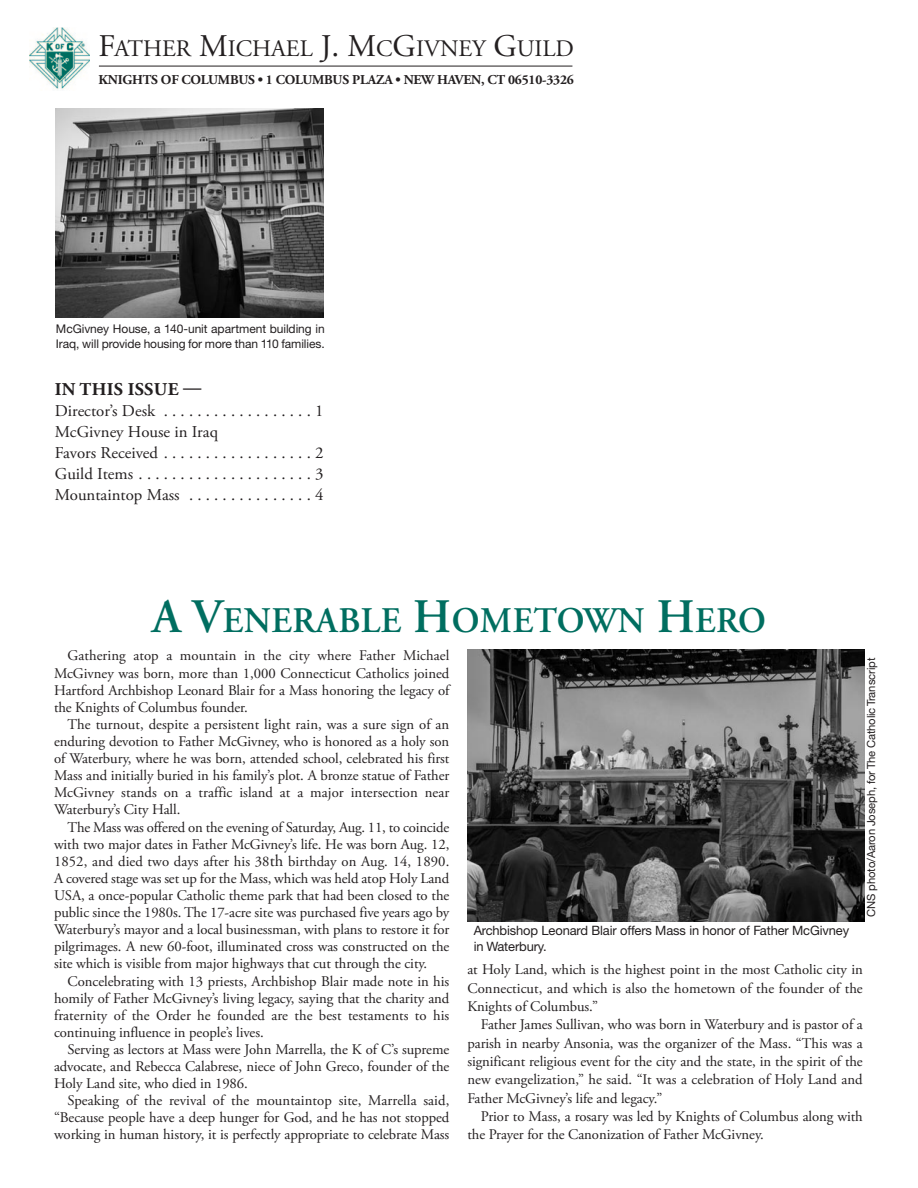
<style>
.page{position:relative;width:918px;height:1188px;background:#fff}
.page>*{position:absolute;margin:0;border:0;box-sizing:border-box;transform-origin:0 0}
.t1{font:600 36px "Adobe Garamond Pro";letter-spacing:.015em;color:#006e60}
.t2{font:23.7px "Adobe Garamond Pro";color:#231f20}
.t3{font:700 18px "Adobe Garamond Pro";letter-spacing:.015em;color:#231f20}
.t4{font:16.5px "Adobe Garamond Pro";color:#231f20}
.t5{font:14.7px/17.1px "Adobe Garamond Pro";letter-spacing:-.005em;color:#231f20;text-align:justify}
.t6{font:700 13.5px "Adobe Garamond Pro";letter-spacing:-.015em;color:#231f20}
.t7{font:12.9px "Helvetica Neue CE";letter-spacing:-.01em;color:#231f20}
.t8{font:12px/14.7px "Helvetica Neue CE";letter-spacing:-.01em;color:#231f20}
.t9{font:11.25px "Helvetica Neue CE";letter-spacing:-.01em;color:#231f20}
.s1{font-size:31.5px}
.s2{font-size:48px}
.s3{font-size:16.5px}
</style>
<div class="page">
<img style="left:29px;top:27px;width:61px;height:62px">
<hr style="left:99px;top:66px;width:473px;height:1px;background:#231f20">
<img style="left:56px;top:108px;width:268px;height:209px">
<img style="left:467px;top:650px;width:397px;height:272px">
<p class="t2" style="left:98px;top:39px;width:477px"><span class="s1">F</span>ATHER <span class="s1">M</span>ICHAEL <span class="s1">J. M</span>C<span class="s1">G</span>IVNEY <span class="s1">G</span>UILD</p>
<p class="t6" style="left:98px;top:75px;width:477px">KNIGHTS OF COLUMBUS • 1 COLUMBUS PLAZA • NEW HAVEN, CT 06510-3326</p>
<p class="t8" style="left:56px;top:323px;width:270px">McGivney House, a 140-unit apartment building in<br>Iraq, will provide housing for more than 110 families.</p>
<p class="t3" style="left:55px;top:382px;width:148px">IN THIS ISSUE —</p>
<p class="t4" style="left:55px;top:404px;width:270px">Director’s Desk . . . . . . . . . . . . . . . . . . 1</p>
<p class="t4" style="left:55px;top:425px;width:165px">McGivney House in Iraq</p>
<p class="t4" style="left:55px;top:446px;width:270px">Favors Received . . . . . . . . . . . . . . . . . . 2</p>
<p class="t4" style="left:55px;top:467px;width:270px">Guild Items . . . . . . . . . . . . . . . . . . . . . 3</p>
<p class="t4" style="left:55px;top:488px;width:270px">Mountaintop Mass . . . . . . . . . . . . . . . 4</p>
<p class="t1" style="left:152px;top:606px;width:615px"><span class="s2">A V</span>ENERABLE <span class="s2">H</span>OMETOWN <span class="s2">H</span>ERO</p>
<p class="t5" style="left:54px;top:649px;width:397px;text-indent:14px">Gathering atop a mountain in the city where Father Michael McGivney was born, more than 1,000 Connecticut Catholics joined Hartford Archbishop Leonard Blair for a Mass honoring the legacy of the Knights of Columbus founder.</p>
<p class="t5" style="left:54px;top:717px;width:397px;text-indent:14px">The turnout, despite a persistent light rain, was a sure sign of an enduring devotion to Father McGivney, who is honored as a holy son of Waterbury, where he was born, attended school, celebrated his first Mass and initially buried in his family’s plot. A bronze statue of Father McGivney stands on a traffic island at a major intersection near Waterbury’s City Hall.</p>
<p class="t5" style="left:54px;top:820px;width:397px;text-indent:14px">The Mass was offered on the evening of Saturday, Aug. 11, to coincide with two major dates in Father McGivney’s life. He was born Aug. 12, 1852, and died two days after his 38<span class="s3">th</span> birthday on Aug. 14, 1890.<br>A covered stage was set up for the Mass, which was held atop Holy Land USA, a once-popular Catholic theme park that had been closed to the public since the 1980s. The 17-acre site was purchased five years ago by Waterbury’s mayor and a local businessman, with plans to restore it for pilgrimages. A new 60-foot, illuminated cross was constructed on the site which is visible from major highways that cut through the city.</p>
<p class="t5" style="left:54px;top:974px;width:397px;text-indent:14px">Concelebrating with 13 priests, Archbishop Blair made note in his homily of Father McGivney’s living legacy, saying that the charity and fraternity of the Order he founded are the best testaments to his continuing influence in people’s lives.</p>
<p class="t5" style="left:54px;top:1042px;width:397px;text-indent:14px">Serving as lectors at Mass were John Marrella, the K of C’s supreme advocate, and Rebecca Calabrese, niece of John Greco, founder of the Holy Land site, who died in 1986.</p>
<p class="t5" style="left:54px;top:1093px;width:397px;text-indent:14px">Speaking of the revival of the mountaintop site, Marrella said, “Because people have a deep hunger for God, and he has not stopped working in human history, it is perfectly appropriate to celebrate Mass</p>
<p class="t9" style="left:867px;top:917px;width:261px;rotate:-90deg">CNS photo/Aaron Joseph, for The Catholic Transcript</p>
<p class="t7" style="left:474px;top:926px;width:377px">Archbishop Leonard Blair offers Mass in honor of Father McGivney</p>
<p class="t7" style="left:474px;top:941px;width:74px">in Waterbury.</p>
<p class="t5" style="left:467px;top:962px;width:397px;line-height:18.3px">at Holy Land, which is the highest point in the most Catholic city in Connecticut, and which is also the hometown of the founder of the Knights of Columbus.”</p>
<p class="t5" style="left:467px;top:1017px;width:397px;line-height:18.3px;text-indent:14px">Father James Sullivan, who was born in Waterbury and is pastor of a parish in nearby Ansonia, was the organizer of the Mass. “This was a significant religious event for the city and the state, in the spirit of the new evangelization,” he said. “It was a celebration of Holy Land and Father McGivney’s life and legacy.”</p>
<p class="t5" style="left:467px;top:1109px;width:397px;line-height:18.3px;text-indent:14px">Prior to Mass, a rosary was led by Knights of Columbus along with the Prayer for the Canonization of Father McGivney.</p>
</div>
